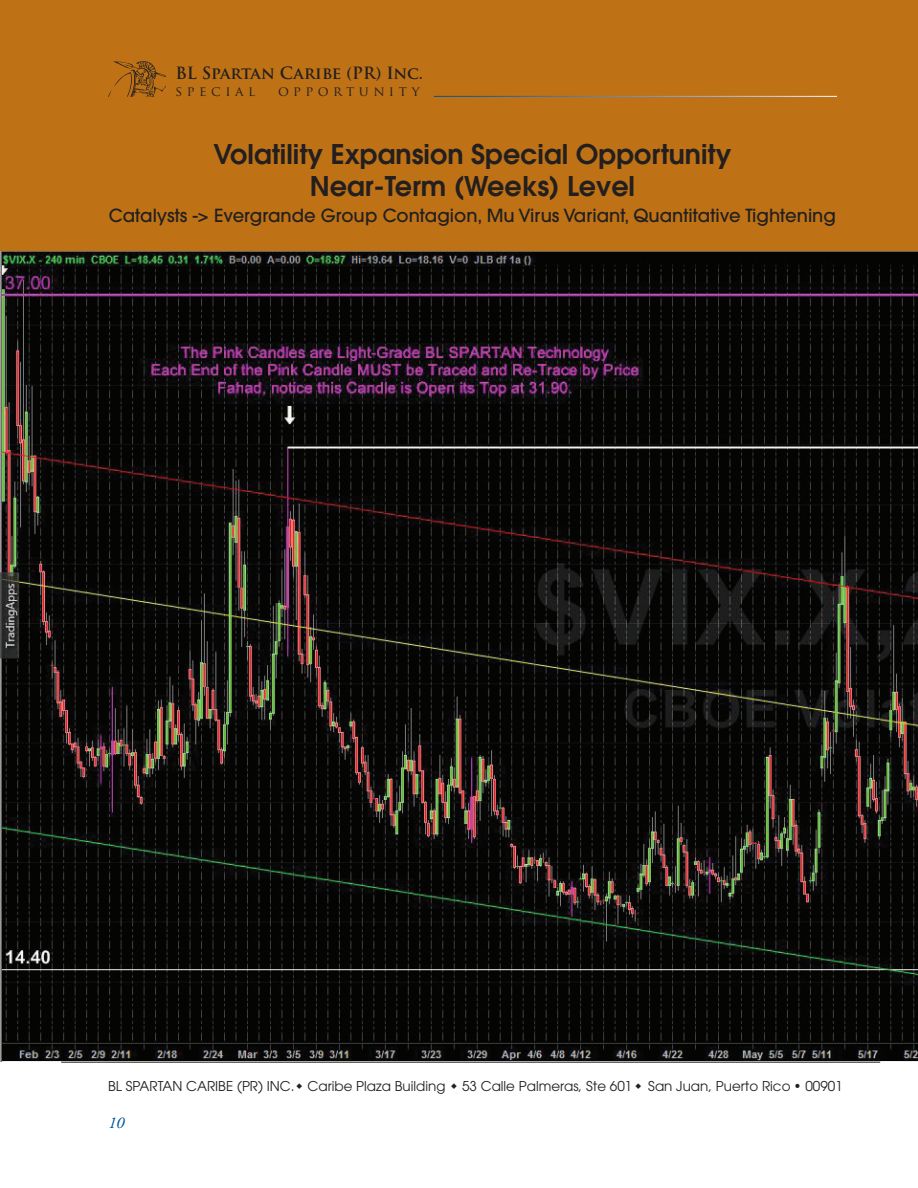
<style>
.page{position:relative;width:918px;height:1188px;background:#fff}
.page>*{position:absolute;margin:0;border:0;box-sizing:border-box;transform-origin:0 0}
.t1{font:600 27px/32.4px "ITC Avant Garde Std";color:#231f20;text-align:center}
.t2{font:500 18px "ITC Avant Garde Std";color:#231f20}
.t3{font:700 16.5px "Trajan Pro";letter-spacing:-.01em;color:#231f20}
.t4{font:italic 16.5px "Adobe Garamond Pro";color:#015296}
.t5{font:13.5px "ITC Avant Garde Std";color:#231f20}
.t6{font:13.5px "Trajan Pro";letter-spacing:.34em;color:#231f20}
</style>
<div class="page">
<div style="left:0;top:0;width:918px;height:273px;background:#be7215"></div>
<img style="left:1px;top:251px;width:917px;height:811px">
<svg style="left:108px;top:61px;width:58px;height:36px"></svg>
<hr style="left:61px;top:1062px;width:819px;height:1px;background:#231f20">
<hr style="left:434px;top:96px;width:403px;height:1px;background:#fff">
<p class="t3" style="left:176px;top:63px;width:249px">BL Spartan Caribe (PR) Inc.</p>
<p class="t6" style="left:176px;top:83px;width:81px">SPECIAL</p>
<p class="t6" style="left:278px;top:83px;width:143px">OPPORTUNITY</p>
<h1 class="t1" style="left:214px;top:137px;width:519px">Volatility Expansion Special Opportunity<br>Near-Term (Weeks) Level</h1>
<h2 class="t2" style="left:109px;top:204px;width:729px">Catalysts -&gt; Evergrande Group Contagion, Mu Virus Variant, Quantitative Tightening</h2>
<p class="t5" style="left:108px;top:1077px;width:736px">BL SPARTAN CARIBE (PR) INC. Caribe Plaza Building 53 Calle Palmeras, Ste 601 San Juan, Puerto Rico • 00901</p>
<p class="t4" style="left:108px;top:1113px;width:18px">10</p>
</div>
